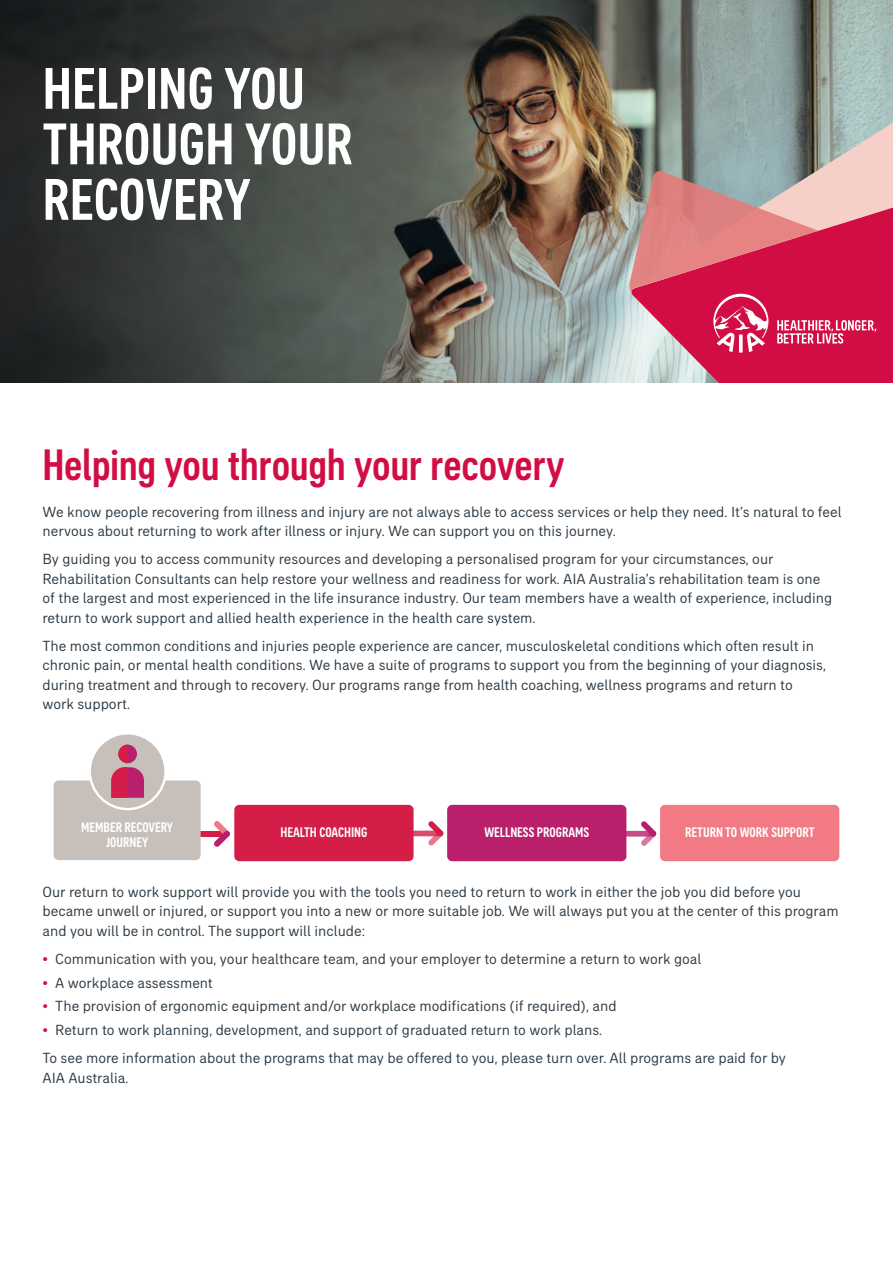
<style>
.page{position:relative;width:893px;height:1263px;background:#fff}
.page>*{position:absolute;margin:0;border:0;box-sizing:border-box;transform-origin:0 0}
.t1{font:500 condensed 60px/55.5px "AIA Everest";color:#fff}
.t2{font:500 condensed 45px "AIA Everest";letter-spacing:-.01em;color:#d20d44}
.t3{font:15px/19.5px "AIA Everest";color:#2b3944}
.t4{font:500 condensed 14.1px/14.7px "AIA Everest";color:#fff;text-align:center}
.s1{color:#d20d44}
</style>
<div class="page">
<img style="left:651px;top:0;width:242px;height:100px">
<svg style="left:0;top:0;width:651px;height:383px;background:#50514a"></svg>
<svg style="left:630px;top:294px;width:263px;height:89px;background:#d1416a"></svg>
<svg style="left:631px;top:100px;width:262px;height:194px;background:#9d9998"></svg>
<svg style="left:629px;top:171px;width:247px;height:182px;background:#d45e77"></svg>
<svg style="left:624px;top:831px;width:32px;height:5px"></svg>
<svg style="left:641px;top:821px;width:15px;height:25px"></svg>
<div style="left:412px;top:831px;width:31px;height:5px;background:#dc4b6b;border-radius:3px"></div>
<svg style="left:428px;top:821px;width:16px;height:24px"></svg>
<div style="left:196px;top:831px;width:33px;height:6px;background:#d41e47;border-radius:3px"></div>
<svg style="left:214px;top:821px;width:16px;height:26px"></svg>
<div style="left:234px;top:805px;width:180px;height:56px;background:#d41e47;border-radius:5px"></div>
<div style="left:447px;top:805px;width:179px;height:56px;background:#b91f6b;border-radius:5px"></div>
<div style="left:660px;top:805px;width:179px;height:56px;background:#f27a85;border-radius:5px"></div>
<div style="left:54px;top:780px;width:147px;height:80px;background:#c7c0ba;border-radius:5px"></div>
<div style="left:90px;top:733px;width:76px;height:76px;background:#c7c0ba;border-radius:50%"></div>
<div style="left:89px;top:732px;width:78px;height:78px;border:2px solid #fff;border-radius:50%"></div>
<svg style="left:111px;top:745px;width:33px;height:53px"></svg>
<h1 class="t1" style="left:43px;top:60px;width:312px">HELPING YOU<br>THROUGH YOUR<br>RECOVERY</h1>
<h2 class="t2" style="left:43px;top:439px;width:524px">Helping you through your recovery</h2>
<p class="t3" style="left:43px;top:502px;width:801px">We know people recovering from illness and injury are not always able to access services or help they need. It’s natural to feel nervous about returning to work after illness or injury. We can support you on this journey.</p>
<p class="t3" style="left:43px;top:549px;width:791px">By guiding you to access community resources and developing a personalised program for your circumstances, our Rehabilitation Consultants can help restore your wellness and readiness for work. AIA Australia’s rehabilitation team is one of the largest and most experienced in the life insurance industry. Our team members have a wealth of experience, including return to work support and allied health experience in the health care system.</p>
<p class="t3" style="left:43px;top:636px;width:785px">The most common conditions and injuries people experience are cancer, musculoskeletal conditions which often result in chronic pain, or mental health conditions. We have a suite of programs to support you from the beginning of your diagnosis, during treatment and through to recovery. Our programs range from health coaching, wellness programs and return to work support.</p>
<p class="t4" style="left:81px;top:820px;width:93px">MEMBER RECOVERY<br>JOURNEY</p>
<p class="t3" style="left:43px;top:882px;width:798px">Our return to work support will provide you with the tools you need to return to work in either the job you did before you became unwell or injured, or support you into a new or more suitable job. We will always put you at the center of this program and you will be in control. The support will include:</p>
<p class="t3" style="left:43px;top:949px;width:660px"><span class="s1">•</span> Communication with you, your healthcare team, and your employer to determine a return to work goal</p>
<p class="t3" style="left:43px;top:972px;width:172px"><span class="s1">•</span> A workplace assessment</p>
<p class="t3" style="left:43px;top:996px;width:576px"><span class="s1">•</span> The provision of ergonomic equipment and/or workplace modifications (if required), and</p>
<p class="t3" style="left:43px;top:1016px;width:745px;line-height:28px"><span class="s1">•</span> Return to work planning, development, and support of graduated return to work plans.<br>To see more information about the programs that may be offered to you, please turn over. All programs are paid for by</p>
<p class="t3" style="left:43px;top:1067px;width:87px">AIA Australia.</p>
<p class="t4" style="left:280px;top:825px;width:89px">HEALTH COACHING</p>
<p class="t4" style="left:484px;top:825px;width:106px">WELLNESS PROGRAMS</p>
<p class="t4" style="left:685px;top:825px;width:131px">RETURN TO WORK SUPPORT</p>
</div>
